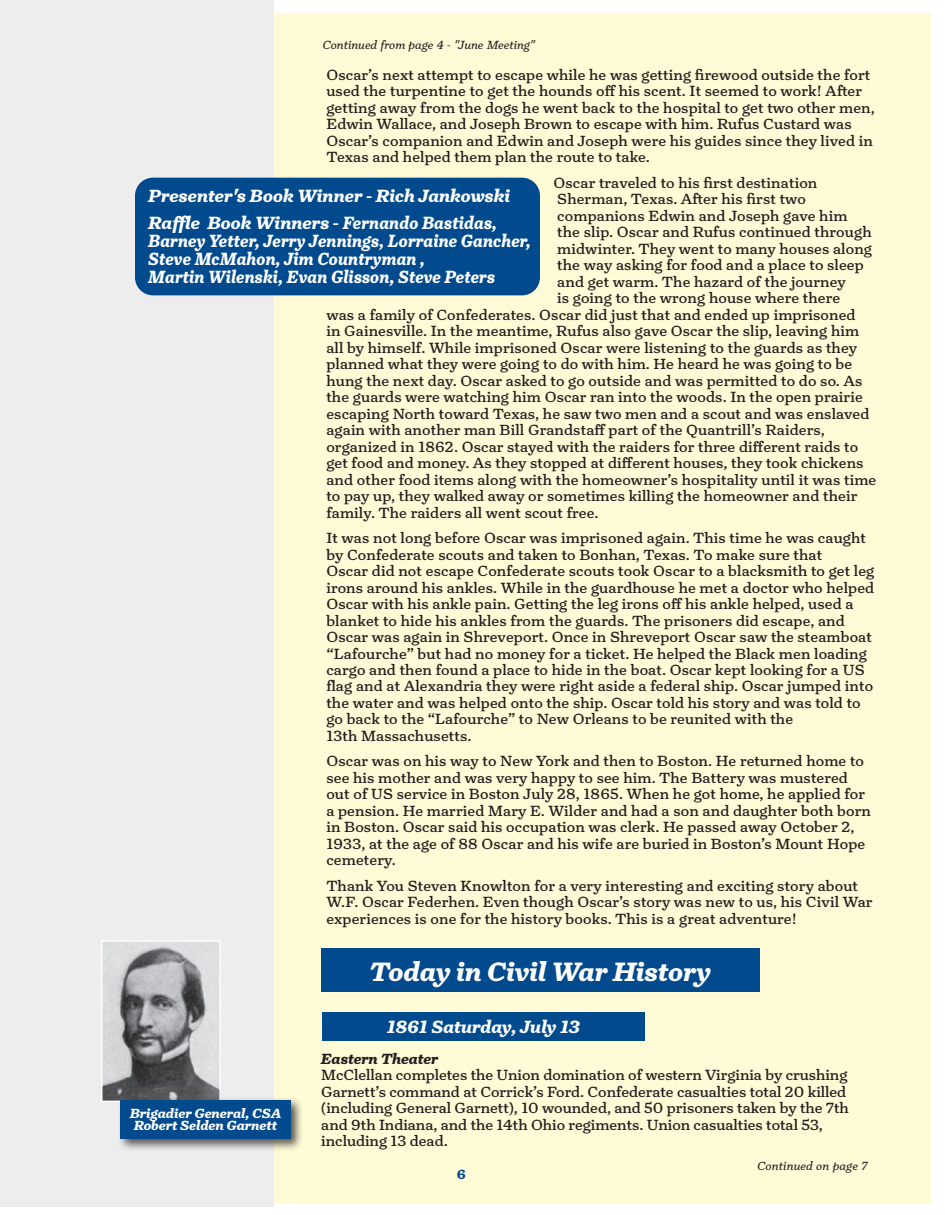
<style>
.page{position:relative;width:945px;height:1215px;background:#fff}
.page>*{position:absolute;margin:0;border:0;box-sizing:border-box;transform-origin:0 0}
.t1{font:italic 700 27px "Turnip";color:#fff}
.t2{font:italic 700 18px/18px "Turnip";letter-spacing:.01em;color:#fff;scale:.9 1}
.t3{font:italic 700 18px/27px "Turnip";letter-spacing:.01em;color:#fff}
.t4{font:15px/16.5px "Turnip";letter-spacing:.01em;color:#231f20}
.t5{font:italic 700 15px "Turnip";color:#231f20}
.t6{font:italic 700 13.5px/12px "Turnip";color:#fff;text-align:center}
.t7{font:700 13.5px "Turnip";color:#004a8d}
.t8{font:italic 12px "Turnip";color:#231f20}
</style>
<div class="page">
<div style="left:14px;top:14px;width:918px;height:1190px;background:#fffbd6"></div>
<div style="left:0;top:0;width:273px;height:1206px;background:#eeedee"></div>
<div style="left:135px;top:178px;width:405px;height:117px;background:#004a8d;border-radius:18px"></div>
<div style="left:322px;top:1012px;width:323px;height:29px;background:#004a8d"></div>
<div style="left:321px;top:949px;width:439px;height:43px;background:#004a8d"></div>
<img style="left:104px;top:943px;width:114px;height:156px">
<div style="left:101px;top:940px;width:120px;height:162px;border:2px solid #fff"></div>
<div style="left:117px;top:1097px;width:187px;height:55px;background:#231f20;opacity:.75"></div>
<div style="left:120px;top:1100px;width:171px;height:39px;background:#004a8d"></div>
<p class="t8" style="left:323px;top:37px;width:214px">Continued from page 4 - "June Meeting"</p>
<p class="t4" style="left:326px;top:66px;width:550px">Oscar’s next attempt to escape while he was getting firewood outside the fort used the turpentine to get the hounds off his scent. It seemed to work! After getting away from the dogs he went back to the hospital to get two other men, Edwin Wallace, and Joseph Brown to escape with him. Rufus Custard was Oscar’s companion and Edwin and Joseph were his guides since they lived in Texas and helped them plan the route to take.</p>
<p class="t4" style="left:554px;top:174px;width:265px">Oscar traveled to his first destination</p>
<p class="t4" style="left:557px;top:191px;width:250px">Sherman, Texas. After his first two</p>
<p class="t4" style="left:557px;top:207px;width:292px">companions Edwin and Joseph gave him</p>
<p class="t4" style="left:557px;top:224px;width:316px">the slip. Oscar and Rufus continued through</p>
<p class="t4" style="left:557px;top:240px;width:316px">midwinter. They went to many houses along</p>
<p class="t4" style="left:557px;top:257px;width:308px">the way asking for food and a place to sleep</p>
<p class="t4" style="left:557px;top:273px;width:290px">and get warm. The hazard of the journey</p>
<p class="t4" style="left:557px;top:290px;width:284px">is going to the wrong house where there</p>
<p class="t4" style="left:326px;top:306px;width:531px">was a family of Confederates. Oscar did just that and ended up imprisoned</p>
<p class="t4" style="left:326px;top:323px;width:534px">in Gainesville. In the meantime, Rufus also gave Oscar the slip, leaving him</p>
<p class="t4" style="left:326px;top:339px;width:532px">all by himself. While imprisoned Oscar were listening to the guards as they</p>
<p class="t4" style="left:326px;top:356px;width:527px">planned what they were going to do with him. He heard he was going to be</p>
<p class="t4" style="left:326px;top:372px;width:537px">hung the next day. Oscar asked to go outside and was permitted to do so. As</p>
<p class="t4" style="left:326px;top:389px;width:538px">the guards were watching him Oscar ran into the woods. In the open prairie</p>
<p class="t4" style="left:326px;top:405px;width:545px">escaping North toward Texas, he saw two men and a scout and was enslaved</p>
<p class="t4" style="left:326px;top:422px;width:500px">again with another man Bill Grandstaff part of the Quantrill’s Raiders,</p>
<p class="t4" style="left:326px;top:438px;width:533px">organized in 1862. Oscar stayed with the raiders for three different raids to</p>
<p class="t4" style="left:326px;top:455px;width:539px">get food and money. As they stopped at different houses, they took chickens</p>
<p class="t4" style="left:326px;top:471px;width:551px">and other food items along with the homeowner’s hospitality until it was time</p>
<p class="t4" style="left:326px;top:488px;width:532px">to pay up, they walked away or sometimes killing the homeowner and their</p>
<p class="t4" style="left:326px;top:504px;width:274px">family. The raiders all went scout free.</p>
<p class="t4" style="left:326px;top:530px;width:550px">It was not long before Oscar was imprisoned again. This time he was caught by Confederate scouts and taken to Bonhan, Texas. To make sure that<br>Oscar did not escape Confederate scouts took Oscar to a blacksmith to get leg irons around his ankles. While in the guardhouse he met a doctor who helped Oscar with his ankle pain. Getting the leg irons off his ankle helped, used a blanket to hide his ankles from the guards. The prisoners did escape, and Oscar was again in Shreveport. Once in Shreveport Oscar saw the steamboat “Lafourche” but had no money for a ticket. He helped the Black men loading cargo and then found a place to hide in the boat. Oscar kept looking for a US flag and at Alexandria they were right aside a federal ship. Oscar jumped into the water and was helped onto the ship. Oscar told his story and was told to go back to the “Lafourche” to New Orleans to be reunited with the<br>13th Massachusetts.</p>
<p class="t4" style="left:326px;top:753px;width:546px">Oscar was on his way to New York and then to Boston. He returned home to see his mother and was very happy to see him. The Battery was mustered out of US service in Boston July 28, 1865. When he got home, he applied for a pension. He married Mary E. Wilder and had a son and daughter both born in Boston. Oscar said his occupation was clerk. He passed away October 2, 1933, at the age of 88 Oscar and his wife are buried in Boston’s Mount Hope cemetery.</p>
<p class="t4" style="left:326px;top:878px;width:548px">Thank You Steven Knowlton for a very interesting and exciting story about<br>W.F. Oscar Federhen. Even though Oscar’s story was new to us, his Civil War experiences is one for the history books. This is a great adventure!</p>
<p class="t3" style="left:148px;top:182px;width:364px">Presenter's Book Winner - Rich Jankowski<br>Raffle Book Winners - Fernando Bastidas,</p>
<p class="t2" style="left:149px;top:232px;width:427px">Barney Yetter, Jerry Jennings, Lorraine Gancher,<br>Steve McMahon, Jim Countryman ,<br>Martin Wilenski, Evan Glisson, Steve Peters</p>
<h1 class="t1" style="left:370px;top:953px;width:343px">Today in Civil War History</h1>
<p class="t6" style="left:130px;top:1108px;width:153px">Brigadier General, CSA<br>Robert Selden Garnett</p>
<p class="t3" style="left:387px;top:1014px;width:195px">1861 Saturday, July 13</p>
<p class="t5" style="left:321px;top:1049px;width:119px">Eastern Theater</p>
<p class="t4" style="left:321px;top:1067px;width:529px">McClellan completes the Union domination of western Virginia by crushing Garnett’s command at Corrick’s Ford. Confederate casualties total 20 killed (including General Garnett), 10 wounded, and 50 prisoners taken by the 7th and 9th Indiana, and the 14th Ohio regiments. Union casualties total 53, including 13 dead.</p>
<p class="t7" style="left:457px;top:1166px;width:11px">6</p>
<p class="t8" style="left:758px;top:1158px;width:112px">Continued on page 7</p>
</div>
